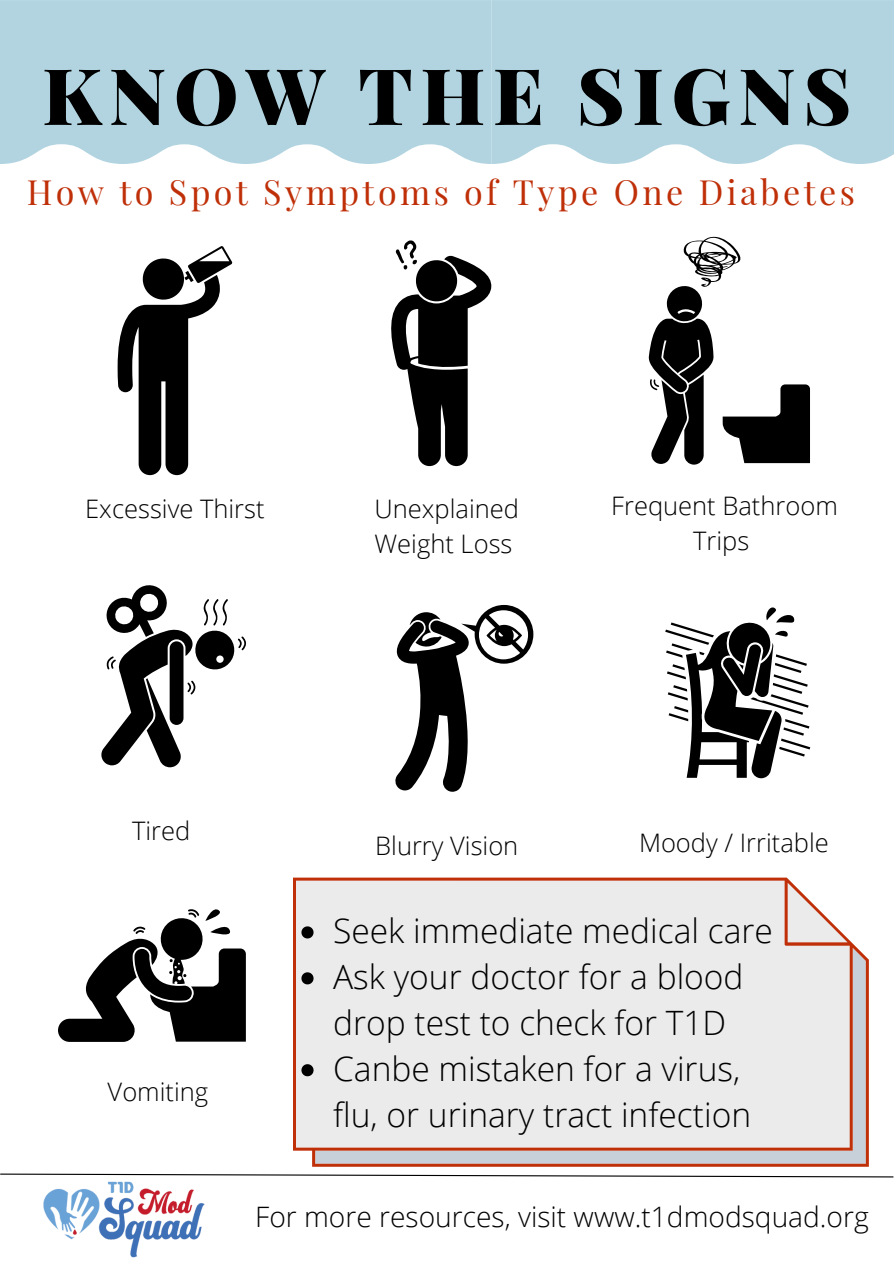
<style>
.page{position:relative;width:894px;height:1264px;background:#fff}
.page>*{position:absolute;margin:0;border:0;box-sizing:border-box;transform-origin:0 0}
.t1{font:900 78px "Playfair Display";letter-spacing:.1em;color:#000}
.t2{font:34.05px "Playfair Display";letter-spacing:.1em;color:#bf2f08}
.t3{font:300 33.6px/45.9px "Open Sans";color:#000}
.t4{font:300 28.2px "Open Sans";color:#000}
.t5{font:300 25.5px/34.8px "Open Sans";color:#000;text-align:center}
</style>
<div class="page">
<div style="left:0;top:0;width:491px;height:164px;background:#b1d4e0"></div>
<div style="left:491px;top:0;width:402px;height:164px;background:#b1d4e0"></div>
<img style="left:43px;top:1181px;width:162px;height:77px">
<svg style="left:0;top:1173px;width:893px;height:4px"></svg>
<svg style="left:293px;top:877px;width:575px;height:289px;background:#e7e2e0"></svg>
<svg style="left:391px;top:240px;width:100px;height:226px"></svg>
<svg style="left:648px;top:236px;width:161px;height:228px"></svg>
<svg style="left:118px;top:246px;width:114px;height:229px"></svg>
<svg style="left:101px;top:585px;width:145px;height:182px"></svg>
<svg style="left:395px;top:605px;width:138px;height:186px"></svg>
<svg style="left:665px;top:607px;width:145px;height:171px"></svg>
<svg style="left:58px;top:909px;width:188px;height:132px"></svg>
<svg style="left:301px;top:926px;width:12px;height:12px"></svg>
<svg style="left:301px;top:972px;width:12px;height:12px"></svg>
<svg style="left:301px;top:1064px;width:12px;height:12px"></svg>
<h1 class="t1" style="left:42px;top:41px;width:810px">KNOW THE SIGNS</h1>
<p class="t2" style="left:27px;top:168px;width:829px">How to Spot Symptoms of Type One Diabetes</p>
<p class="t5" style="left:85px;top:490px;width:181px">Excessive Thirst</p>
<p class="t5" style="left:611px;top:488px;width:228px">Frequent Bathroom<br>Trips</p>
<p class="t5" style="left:374px;top:490px;width:146px;text-align:left">Unexplained<br>Weight Loss</p>
<p class="t5" style="left:132px;top:812px;width:60px">Tired</p>
<p class="t5" style="left:108px;top:1074px;width:102px">Vomiting</p>
<p class="t5" style="left:375px;top:827px;width:145px">Blurry Vision</p>
<p class="t5" style="left:639px;top:824px;width:191px">Moody / Irritable</p>
<p class="t3" style="left:333px;top:907px;width:441px">Seek immediate medical care<br>Ask your doctor for a blood drop test to check for T1D<br>Canbe mistaken for a virus, flu, or urinary tract infection</p>
<p class="t4" style="left:255px;top:1197px;width:615px">For more resources, visit www.t1dmodsquad.org</p>
</div>
